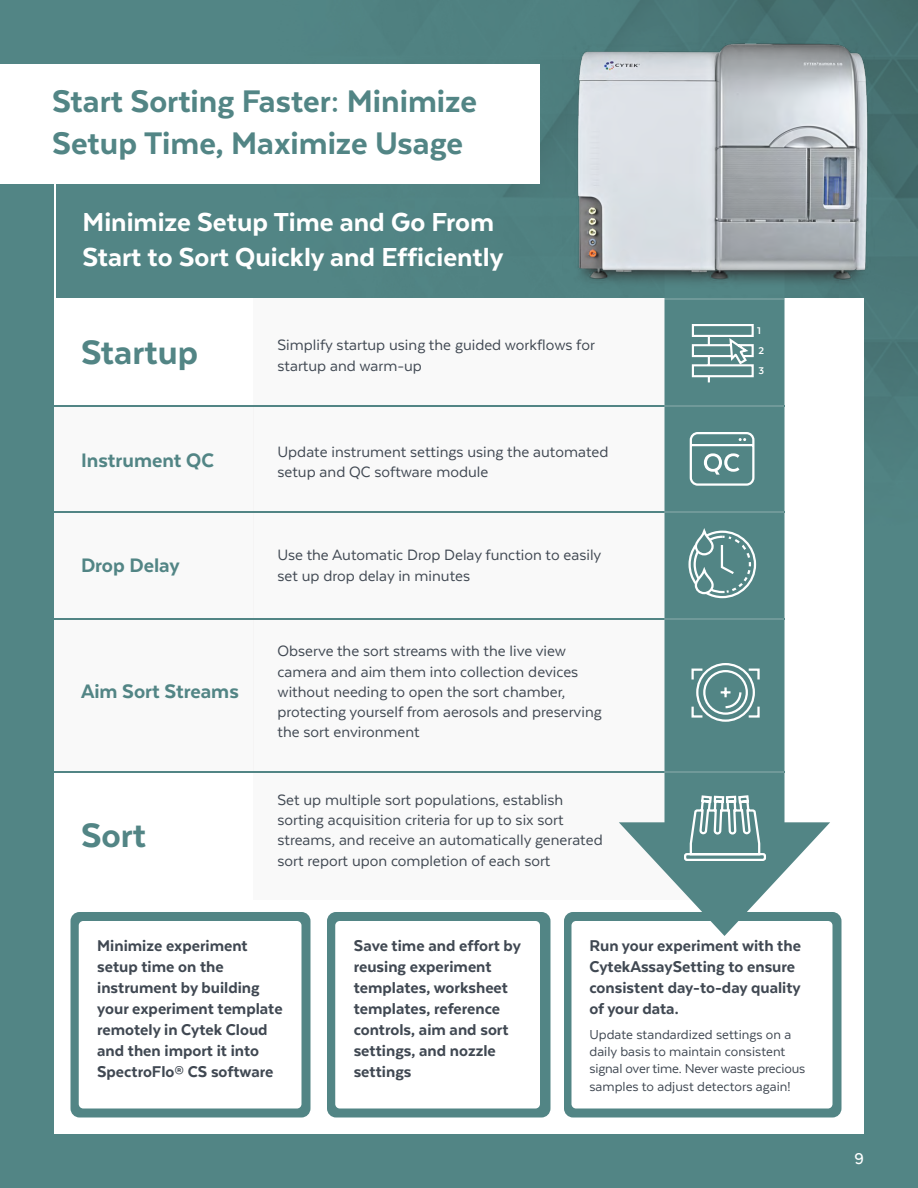
<style>
.page{position:relative;width:918px;height:1188px;background:#528585}
.page>*{position:absolute;margin:0;border:0;box-sizing:border-box;transform-origin:0 0}
.t1{font:800 39px "Texta";color:#528585}
.t2{font:800 36px/42px "Texta";color:#528585}
.t3{font:800 30px/34.5px "Texta";color:#fff}
.t4{font:800 22.5px "Texta";color:#528585}
.t5{font:800 18px/21px "Texta";color:#404852}
.t6{font:500 18px "Texta";color:#fff}
.t7{font:17.25px/20.2px "Texta";color:#404852}
.t8{font:15px/17.2px "Texta";color:#404852}
.t9{font:700 11.25px/20.2px "Texta";color:#fff;scale:1.09 1}
</style>
<div class="page">
<div style="left:54px;top:298px;width:810px;height:836px;background:#fff"></div>
<div style="left:54px;top:406px;width:200px;height:365px;background:#f9f9f9"></div>
<div style="left:254px;top:298px;width:462px;height:602px;background:#f9f9f9"></div>
<hr style="left:54px;top:512px;width:730px;height:1px;background:#528585">
<hr style="left:54px;top:618px;width:730px;height:2px;background:#528585">
<hr style="left:54px;top:771px;width:730px;height:1px;background:#528585">
<div style="left:0;top:65px;width:540px;height:119px;background:#fff"></div>
<div style="left:70px;top:912px;width:240px;height:205px;background:#528585;border-radius:9px"></div>
<div style="left:327px;top:912px;width:223px;height:205px;background:#528585;border-radius:9px"></div>
<div style="left:564px;top:912px;width:278px;height:205px;background:#528585;border-radius:9px"></div>
<div style="left:79px;top:921px;width:222px;height:188px;background:#fff;border-radius:4px"></div>
<div style="left:335px;top:921px;width:205px;height:188px;background:#fff;border-radius:4px"></div>
<div style="left:572px;top:921px;width:260px;height:188px;background:#fff;border-radius:4px"></div>
<div style="left:665px;top:206px;width:120px;height:637px;background:#528585"></div>
<img style="left:562px;top:36px;width:312px;height:262px">
<svg style="left:688px;top:528px;width:69px;height:71px"></svg>
<svg style="left:691px;top:284px;width:64px;height:99px"></svg>
<svg style="left:691px;top:663px;width:69px;height:59px"></svg>
<svg style="left:689px;top:432px;width:66px;height:54px"></svg>
<svg style="left:619px;top:794px;width:211px;height:142px"></svg>
<hr style="left:54px;top:405px;width:730px;height:1px;background:#528585">
<hr style="left:664px;top:512px;width:120px;height:1px;background:#ecebeb">
<hr style="left:664px;top:405px;width:120px;height:1px;background:#ecebeb">
<hr style="left:664px;top:298px;width:120px;height:2px;background:#ecebeb">
<hr style="left:664px;top:618px;width:120px;height:2px;background:#ecebeb">
<hr style="left:664px;top:771px;width:120px;height:1px;background:#ecebeb">
<hr style="left:54px;top:178px;width:2px;height:131px;background:#fff">
<h2 class="t2" style="left:52px;top:80px;width:426px">Start Sorting Faster: Minimize<br>Setup Time, Maximize Usage</h2>
<h3 class="t3" style="left:82px;top:204px;width:422px">Minimize Setup Time and Go From<br>Start to Sort Quickly and Efficiently</h3>
<h1 class="t1" style="left:81px;top:332px;width:119px">Startup</h1>
<h3 class="t4" style="left:81px;top:448px;width:134px">Instrument QC</h3>
<h3 class="t4" style="left:81px;top:553px;width:100px">Drop Delay</h3>
<h3 class="t4" style="left:81px;top:679px;width:159px">Aim Sort Streams</h3>
<h1 class="t1" style="left:81px;top:815px;width:67px">Sort</h1>
<p class="t7" style="left:278px;top:335px;width:319px">Simplify startup using the guided workflows for startup and warm-up</p>
<p class="t7" style="left:278px;top:441px;width:333px">Update instrument settings using the automated setup and QC software module</p>
<p class="t7" style="left:278px;top:545px;width:325px">Use the Automatic Drop Delay function to easily set up drop delay in minutes</p>
<p class="t7" style="left:278px;top:641px;width:326px">Observe the sort streams with the live view camera and aim them into collection devices without needing to open the sort chamber, protecting yourself from aerosols and preserving the sort environment</p>
<p class="t7" style="left:278px;top:789px;width:327px">Set up multiple sort populations, establish sorting acquisition criteria for up to six sort streams, and receive an automatically generated sort report upon completion of each sort</p>
<p class="t9" style="left:757px;top:320px;width:8px">1<br>2<br>3</p>
<p class="t5" style="left:97px;top:935px;width:187px">Minimize experiment setup time on the instrument by building your experiment template remotely in Cytek Cloud and then import it into<br>SpectroFlo® CS software</p>
<p class="t5" style="left:590px;top:935px;width:213px">Run your experiment with the<br>CytekAssaySetting to ensure consistent day-to-day quality of your data.</p>
<p class="t5" style="left:354px;top:935px;width:169px">Save time and effort by reusing experiment templates, worksheet templates, reference controls, aim and sort settings, and nozzle settings</p>
<p class="t8" style="left:590px;top:1025px;width:217px">Update standardized settings on a daily basis to maintain consistent signal over time. Never waste precious samples to adjust detectors again!</p>
<p class="t6" style="left:855px;top:1150px;width:11px">9</p>
</div>
